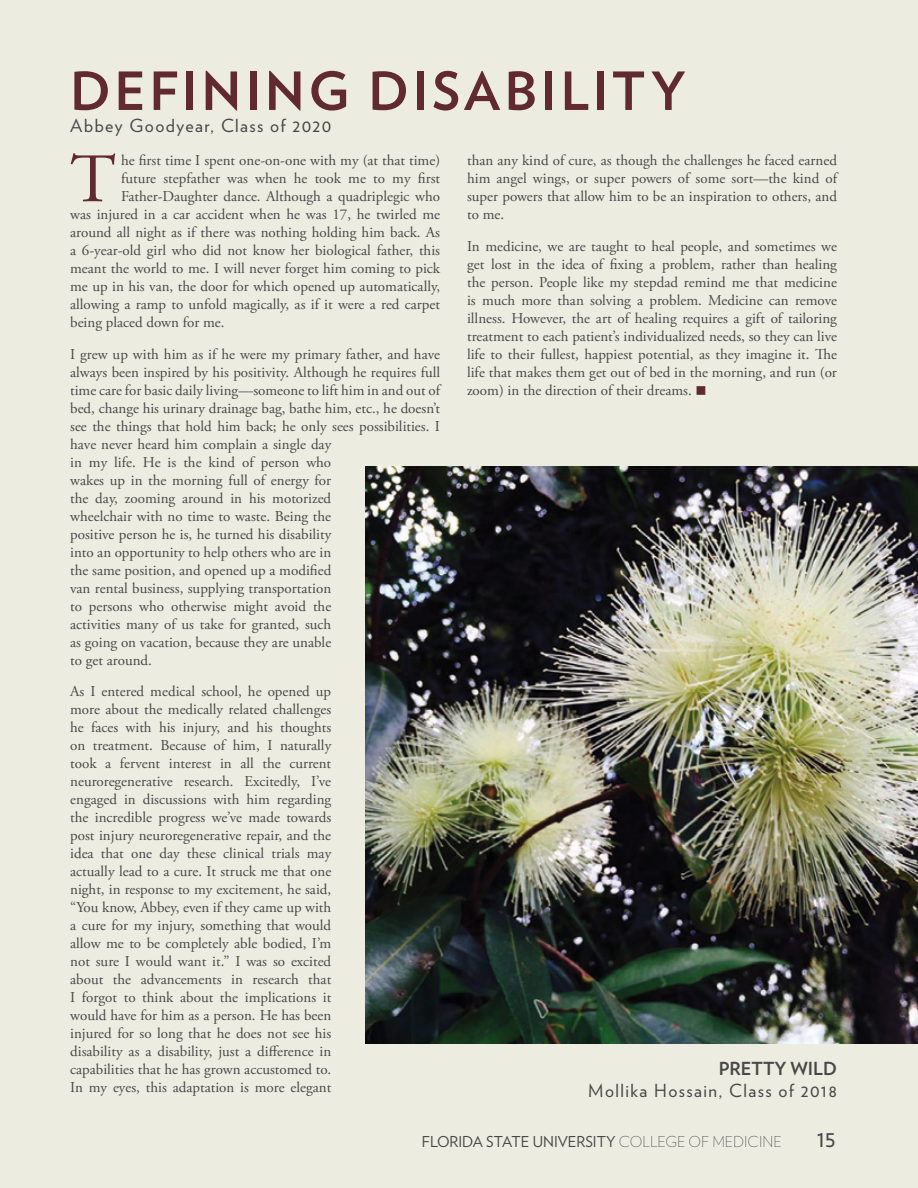
<style>
.page{position:relative;width:918px;height:1188px;background:#ecede0}
.page>*{position:absolute;margin:0;border:0;box-sizing:border-box;transform-origin:0 0}
.t1{font:69.3px "Adobe Garamond Pro";color:#612a30}
.t2{font:700 52.5px "Verlag";letter-spacing:.075em;color:#612a30}
.t3{font:24px "Verlag";color:#48484a}
.t4{font:18px "Verlag";letter-spacing:.075em;color:#48484a}
.t5{font:700 18px "Verlag";color:#48484a}
.t6{font:15px/18px "Adobe Garamond Pro";color:#48484a;text-align:justify}
.t7{font:15px "Verlag";color:#48484a}
.s1{color:#612a30}
.s2{font-weight:200}
</style>
<div class="page">
<img style="left:365px;top:467px;width:553px;height:577px">
<h2 class="t2" style="left:70px;top:50px;width:617px">DEFINING DISABILITY</h2>
<p class="t4" style="left:70px;top:112px;width:263px">Abbey Goodyear, Class of 2020</p>
<h1 class="t1" style="left:70px;top:138px;width:47px">T</h1>
<p class="t6" style="left:121px;top:152px;width:321px">he first time I spent one-on-one with my (at that time)</p>
<p class="t6" style="left:467px;top:152px;width:371px">than any kind of cure, as though the challenges he faced earned him angel wings, or super powers of some sort—the kind of super powers that allow him to be an inspiration to others, and to me.</p>
<p class="t6" style="left:467px;top:237px;width:371px">In medicine, we are taught to heal people, and sometimes we get lost in the idea of fixing a problem, rather than healing the person. People like my stepdad remind me that medicine is much more than solving a problem. Medicine can remove illness. However, the art of healing requires a gift of tailoring treatment to each patient’s individualized needs, so they can live life to their fullest, happiest potential, as they imagine it. The life that makes them get out of bed in the morning, and run (or zoom) in the direction of their dreams. <span class="s1">■</span></p>
<p class="t6" style="left:121px;top:170px;width:321px">future stepfather was when he took me to my first</p>
<p class="t6" style="left:121px;top:188px;width:320px">Father-Daughter dance. Although a quadriplegic who</p>
<p class="t6" style="left:70px;top:206px;width:371px">was injured in a car accident when he was 17, he twirled me</p>
<p class="t6" style="left:70px;top:224px;width:371px">around all night as if there was nothing holding him back. As</p>
<p class="t6" style="left:70px;top:242px;width:371px">a 6-year-old girl who did not know her biological father, this</p>
<p class="t6" style="left:70px;top:260px;width:371px">meant the world to me. I will never forget him coming to pick</p>
<p class="t6" style="left:70px;top:278px;width:371px">me up in his van, the door for which opened up automatically,</p>
<p class="t6" style="left:70px;top:296px;width:371px">allowing a ramp to unfold magically, as if it were a red carpet</p>
<p class="t6" style="left:70px;top:314px;width:156px">being placed down for me.</p>
<p class="t6" style="left:70px;top:345px;width:371px;text-align:left">I grew up with him as if he were my primary father, and have always been inspired by his positivity. Although he requires full time care for basic daily living—someone to lift him in and out of bed, change his urinary drainage bag, bathe him, etc., he doesn’t see the things that hold him back; he only sees possibilities. I have never heard him complain a single day<br>in my life. He is the kind of person who<br>wakes up in the morning full of energy for<br>the day, zooming around in his motorized<br>wheelchair with no time to waste. Being the<br>positive person he is, he turned his disability<br>into an opportunity to help others who are in<br>the same position, and opened up a modified<br>van rental business, supplying transportation<br>to persons who otherwise might avoid the<br>activities many of us take for granted, such<br>as going on vacation, because they are unable<br>to get around.</p>
<p class="t6" style="left:70px;top:683px;width:263px">As I entered medical school, he opened up more about the medically related challenges he faces with his injury, and his thoughts on treatment. Because of him, I naturally took a fervent interest in all the current neuroregenerative research. Excitedly, I’ve engaged in discussions with him regarding the incredible progress we’ve made towards post injury neuroregenerative repair, and the idea that one day these clinical trials may actually lead to a cure. It struck me that one night, in response to my excitement, he said, “You know, Abbey, even if they came up with a cure for my injury, something that would allow me to be completely able bodied, I’m not sure I would want it.” I was so excited about the advancements in research that I forgot to think about the implications it would have for him as a person. He has been injured for so long that he does not see his disability as a disability, just a difference in capabilities that he has grown accustomed to.<br>In my eyes, this adaptation is more elegant</p>
<p class="t5" style="left:719px;top:1055px;width:120px">PRETTY WILD</p>
<p class="t4" style="left:588px;top:1077px;width:250px">Mollika Hossain, Class of 2018</p>
<p class="t7" style="left:422px;top:1130px;width:361px">FLORIDA STATE UNIVERSITY <span class="s2">COLLEGE OF MEDICINE</span></p>
<h3 class="t3" style="left:817px;top:1120px;width:21px">15</h3>
</div>
